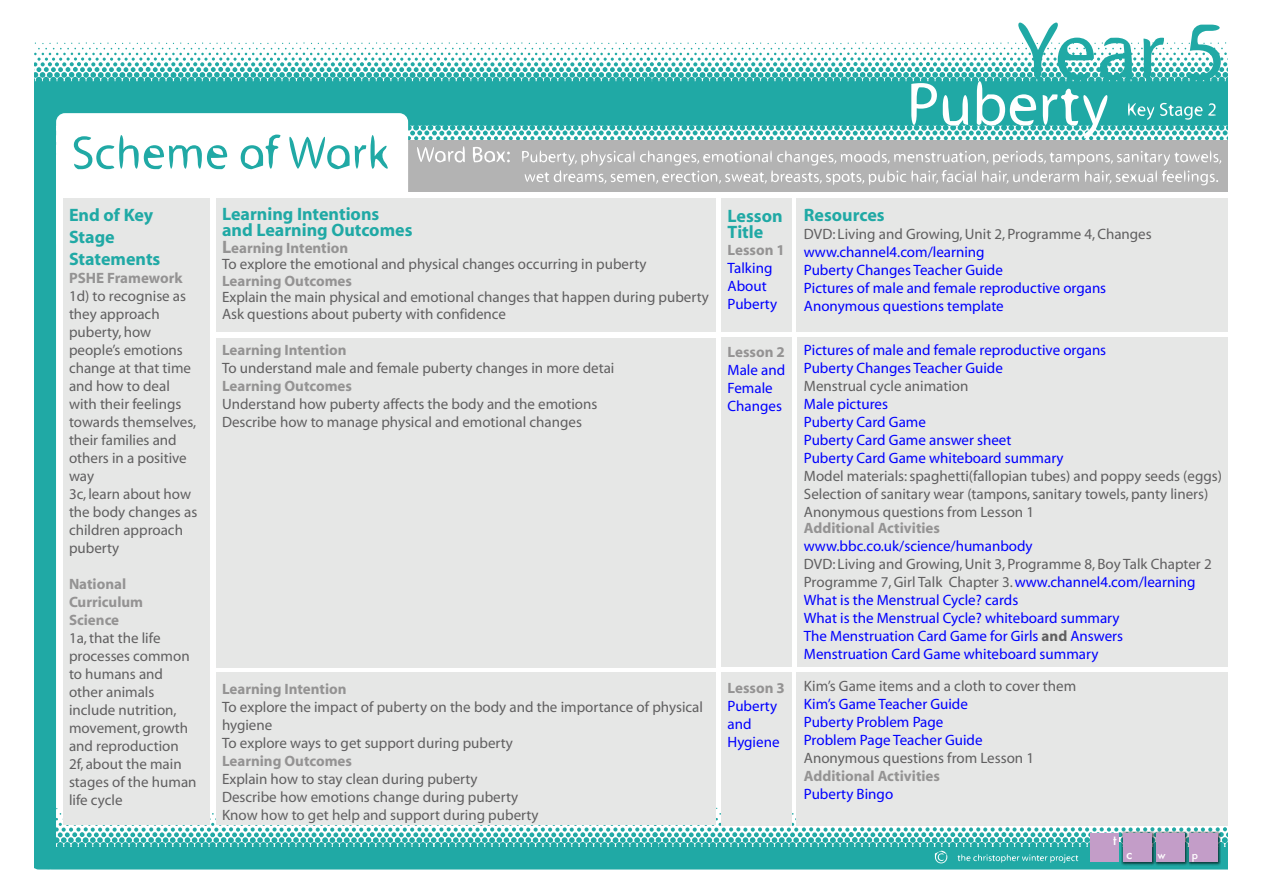
<style>
.page{position:relative;width:1263px;height:893px;background:#fff}
.page>*{position:absolute;margin:0;border:0;box-sizing:border-box;transform-origin:0 0}
.t1{font:700 18px/16.5px "Myriad";color:#20a9a5}
.t2{font:15px/18px "Myriad";color:#605f60}
.t3{font:15px/18px "Myriad";color:#00f}
.t4{font:700 15px/18px "Myriad";color:#949393}
.t5{font:500 12.75px "Futura";color:#fff}
.t6{font:500 10.5px "Futura";color:#fff}
.s1{font-weight:700;font-size:18px;color:#949393}
.s2{font-weight:700;color:#949393}
.s3{color:#605f60}
.s4{font-weight:700;color:#605f60}
</style>
<div class="page">
<div style="left:721px;top:198px;width:71px;height:134px;background:#e6e7e6"></div>
<div style="left:797px;top:198px;width:433px;height:134px;background:#e6e7e6"></div>
<div style="left:30px;top:83px;width:26px;height:786px;background:#20a9a5;border-radius:9px"></div>
<div style="left:0;top:0;width:34px;height:893px;background:#fff"></div>
<svg style="left:34px;top:807px;width:1194px;height:62px"></svg>
<div style="left:797px;top:672px;width:443px;height:154px;background:#e6e7e6"></div>
<div style="left:216px;top:672px;width:500px;height:153px;background:#e6e7e6"></div>
<div style="left:797px;top:338px;width:441px;height:329px;background:#e6e7e6"></div>
<div style="left:216px;top:338px;width:500px;height:329px;background:#e6e7e6"></div>
<div style="left:721px;top:338px;width:71px;height:329px;background:#e6e7e6"></div>
<div style="left:721px;top:672px;width:71px;height:154px;background:#e6e7e6"></div>
<div style="left:351px;top:140px;width:876px;height:52px;background:#b3b3b3"></div>
<div style="left:56px;top:113px;width:352px;height:137px;background:#fff;border-radius:9px"></div>
<svg style="left:34px;top:23px;width:1194px;height:162px"></svg>
<div style="left:63px;top:198px;width:147px;height:627px;background:#e6e7e6"></div>
<div style="left:216px;top:198px;width:500px;height:134px;background:#e6e7e6"></div>
<div style="left:1228px;top:0;width:34px;height:893px;background:#fff"></div>
<p class="t1" style="left:69px;top:205px;width:93px;line-height:21.6px">End of Key<br>Stage<br>Statements</p>
<p class="t4" style="left:69px;top:269px;width:115px">PSHE Framework</p>
<p class="t2" style="left:69px;top:287px;width:130px">1d) to recognise as they approach puberty, how people’s emotions change at that time and how to deal with their feelings towards themselves, their families and others in a positive way<br>3c, learn about how the body changes as children approach puberty</p>
<p class="t4" style="left:69px;top:575px;width:76px">National<br>Curriculum<br>Science</p>
<p class="t2" style="left:69px;top:629px;width:129px">1a, that the life processes common to humans and other animals include nutrition, movement, growth and reproduction<br>2f, about the main stages of the human life cycle</p>
<p class="t1" style="left:222px;top:206px;width:192px">Learning Intentions and Learning Outcomes</p>
<p class="t2" style="left:222px;top:240px;width:426px;line-height:16.5px"><span class="s1">L</span><span class="s2">earning Intention<br></span>To explore the emotional and physical changes occurring in puberty</p>
<p class="t4" style="left:222px;top:272px;width:132px">Learning Outcomes</p>
<p class="t2" style="left:222px;top:290px;width:488px;line-height:16.5px">Explain the main physical and emotional changes that happen during puberty<br>Ask questions about puberty with confidence</p>
<p class="t4" style="left:222px;top:341px;width:126px">Learning Intention</p>
<p class="t2" style="left:222px;top:359px;width:394px">To understand male and female puberty changes in more detai</p>
<p class="t4" style="left:222px;top:377px;width:132px">Learning Outcomes</p>
<p class="t2" style="left:222px;top:395px;width:377px">Understand how puberty affects the body and the emotions<br>Describe how to manage physical and emotional changes</p>
<p class="t1" style="left:728px;top:208px;width:57px">Lesson<br>Title</p>
<p class="t4" style="left:728px;top:241px;width:59px">Lesson 1</p>
<p class="t3" style="left:728px;top:260px;width:51px">Talking<br>About<br>Puberty</p>
<p class="t4" style="left:728px;top:343px;width:59px">Lesson 2</p>
<p class="t3" style="left:728px;top:362px;width:59px">Male and<br>Female<br>Changes</p>
<p class="t4" style="left:222px;top:680px;width:126px">Learning Intention</p>
<p class="t2" style="left:222px;top:698px;width:482px">To explore the impact of puberty on the body and the importance of physical hygiene<br>To explore ways to get support during puberty</p>
<p class="t4" style="left:222px;top:752px;width:132px">Learning Outcomes</p>
<p class="t2" style="left:222px;top:770px;width:318px">Explain how to stay clean during puberty<br>Describe how emotions change during puberty<br>Know how to get help and support during puberty</p>
<p class="t4" style="left:728px;top:679px;width:59px">Lesson 3</p>
<p class="t3" style="left:728px;top:698px;width:53px">Puberty and<br>Hygiene</p>
<p class="t1" style="left:804px;top:208px;width:82px">Resources</p>
<p class="t2" style="left:804px;top:226px;width:349px">DVD: Living and Growing, Unit 2, Programme 4, Changes</p>
<p class="t3" style="left:804px;top:244px;width:304px">www.channel4.com/learning<br>Puberty Changes Teacher Guide<br>Pictures of male and female reproductive organs Anonymous questions template</p>
<p class="t3" style="left:804px;top:341px;width:304px">Pictures of male and female reproductive organs<br>Puberty Changes Teacher Guide</p>
<p class="t2" style="left:804px;top:377px;width:166px">Menstrual cycle animation</p>
<p class="t3" style="left:804px;top:395px;width:261px">Male pictures<br>Puberty Card Game<br>Puberty Card Game answer sheet<br>Puberty Card Game whiteboard summary</p>
<p class="t2" style="left:804px;top:467px;width:420px">Model materials: spaghetti(fallopian tubes) and poppy seeds (eggs)<br>Selection of sanitary wear (tampons, sanitary towels, panty liners)<br>Anonymous questions from Lesson 1</p>
<p class="t4" style="left:804px;top:520px;width:138px">Additional Activities</p>
<p class="t3" style="left:804px;top:538px;width:230px">www.bbc.co.uk/science/humanbody</p>
<p class="t3" style="left:804px;top:556px;width:409px"><span class="s3">DVD: Living and Growing, Unit 3, Programme 8, Boy Talk Chapter 2<br>Programme 7, Girl Talk Chapter 3.</span> www.channel4.com/learning What is the Menstrual Cycle? cards<br>What is the Menstrual Cycle? whiteboard summary<br>The Menstruation Card Game for Girls <span class="s4">and</span> Answers<br>Menstruation Card Game whiteboard summary</p>
<p class="t2" style="left:804px;top:677px;width:274px">Kim’s Game items and a cloth to cover them</p>
<p class="t3" style="left:804px;top:695px;width:180px">Kim’s Game Teacher Guide<br>Puberty Problem Page<br>Problem Page Teacher Guide</p>
<p class="t2" style="left:804px;top:749px;width:232px">Anonymous questions from Lesson 1</p>
<p class="t4" style="left:804px;top:767px;width:138px">Additional Activities</p>
<p class="t3" style="left:804px;top:785px;width:91px">Puberty Bingo</p>
<p class="t5" style="left:1113px;top:831px;width:5px">t</p>
<p class="t5" style="left:1126px;top:846px;width:8px">c</p>
<p class="t6" style="left:1157px;top:848px;width:10px">w</p>
<p class="t6" style="left:1192px;top:848px;width:8px">p</p>
</div>
